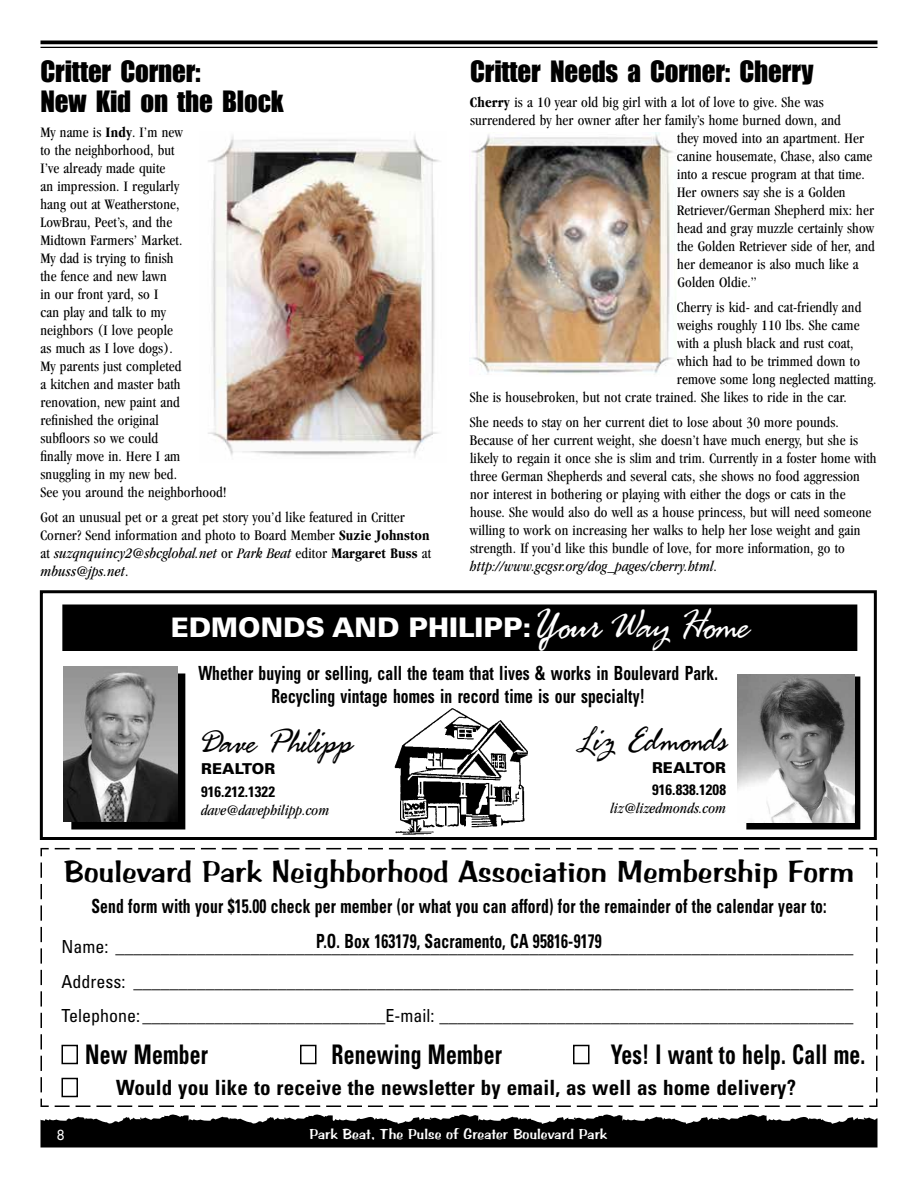
<style>
.page{position:relative;width:918px;height:1188px;background:#fff}
.page>*{position:absolute;margin:0;border:0;box-sizing:border-box;transform-origin:0 0}
.t1{font:36px "Fresh Script";letter-spacing:.005em;color:#000}
.t2{font:31.5px "Arab Bru D";letter-spacing:.01em;color:#000}
.t3{font:27px/30px "Impact";letter-spacing:-.005em;color:#000}
.t4{font:700 condensed 27px "Univers";letter-spacing:.01em;color:#000;scale:.8 1}
.t5{font:900 27px "Univers";color:#fff}
.t6{font:700 condensed 21px "Univers";letter-spacing:.01em;color:#000}
.t7{font:700 condensed 19.5px/22.5px "Univers";letter-spacing:.01em;color:#000;text-align:center;scale:.8 1}
.t8{font:condensed 18px/34.5px "Univers";color:#000}
.t9{font:condensed 15px/18px "Garamond";letter-spacing:.01em;color:#000}
.t10{font:15px "Arab Bru D";letter-spacing:.01em;color:#fff}
.t11{font:italic condensed 15px "Garamond";letter-spacing:.005em;color:#000}
.t12{font:700 condensed 15px "Univers";letter-spacing:.005em;color:#000}
.t13{font:900 15px "Univers";letter-spacing:-.015em;color:#000}
.t14{font:13.5px "Futura";color:#fff}
.s1{font-weight:700}
.s2{font-style:italic}
.s3{font-family:"Fresh Script";font-weight:400;font-size:42px}
</style>
<div class="page">
<svg style="left:40px;top:1115px;width:837px;height:32px;background:#1f1f1f"></svg>
<svg style="left:40px;top:40px;width:838px;height:4px;background:#202020"></svg>
<hr style="left:40px;top:47px;width:838px;height:1px;background:#000">
<img style="left:394px;top:708px;width:134px;height:127px">
<div style="left:747px;top:677px;width:113px;height:152px;background:linear-gradient(to right,#000,#000)"></div>
<div style="left:746px;top:676px;width:114px;height:154px;border:2px solid #000"></div>
<div style="left:72px;top:674px;width:113px;height:155px;background:#000"></div>
<div style="left:71px;top:674px;width:114px;height:156px;border:2px solid #000"></div>
<div style="left:40px;top:590px;width:837px;height:250px;border:3px solid #000"></div>
<div style="left:63px;top:605px;width:794px;height:45px;background:#000"></div>
<div style="left:62px;top:604px;width:795px;height:47px;border:2px solid #000"></div>
<img style="left:64px;top:666px;width:114px;height:156px">
<img style="left:737px;top:674px;width:117px;height:149px">
<svg style="left:40px;top:847px;width:838px;height:260px"></svg>
<div style="left:62px;top:1045px;width:16px;height:19px;border:2px solid #000"></div>
<div style="left:300px;top:1045px;width:16px;height:19px;border:2px solid #000"></div>
<div style="left:573px;top:1045px;width:17px;height:19px;border:2px solid #000"></div>
<div style="left:62px;top:1078px;width:16px;height:19px;border:2px solid #000"></div>
<img style="left:208px;top:135px;width:232px;height:322px">
<img style="left:469px;top:133px;width:204px;height:242px">
<h3 class="t3" style="left:40px;top:56px;width:245px">Critter Corner:<br>New Kid on the Block</h3>
<p class="t9" style="left:40px;top:123px;width:187px">My name is <span class="s1">Indy</span>. I’m new<br>to the neighborhood, but<br>I’ve already made quite<br>an impression. I regularly<br>hang out at Weatherstone,<br>LowBrau, Peet’s, and the<br>Midtown Farmers’ Market.<br>My dad is trying to finish<br>the fence and new lawn<br>in our front yard, so I<br>can play and talk to my<br>neighbors (I love people<br>as much as I love dogs).<br>My parents just completed<br>a kitchen and master bath renovation, new paint and refinished the original<br>subfloors so we could<br>finally move in. Here I am snuggling in my new bed.<br>See you around the neighborhood!</p>
<p class="t9" style="left:40px;top:508px;width:392px">Got an unusual pet or a great pet story you’d like featured in Critter Corner? Send information and photo to Board Member <span class="s1">Suzie Johnston </span>at <span class="s2">suzqnquincy2@sbcglobal.net</span> or <span class="s2">Park Beat</span> editor <span class="s1">Margaret Buss</span> at <span class="s2">mbuss@jps.net</span>.</p>
<h3 class="t3" style="left:470px;top:56px;width:345px">Critter Needs a Corner: Cherry</h3>
<p class="t9" style="left:470px;top:93px;width:356px"><span class="s1">Cherry</span> is a 10 year old big girl with a lot of love to give. She was</p>
<p class="t9" style="left:470px;top:111px;width:372px">surrendered by her owner after her family’s home burned down, and</p>
<p class="t9" style="left:677px;top:129px;width:188px">they moved into an apartment. Her</p>
<p class="t9" style="left:677px;top:147px;width:197px">canine housemate, Chase, also came</p>
<p class="t9" style="left:677px;top:165px;width:189px">into a rescue program at that time.</p>
<p class="t9" style="left:677px;top:183px;width:170px">Her owners say she is a Golden</p>
<p class="t9" style="left:677px;top:201px;width:199px">Retriever/German Shepherd mix: her</p>
<p class="t9" style="left:677px;top:219px;width:198px">head and gray muzzle certainly show</p>
<p class="t9" style="left:677px;top:237px;width:199px">the Golden Retriever side of her, and</p>
<p class="t9" style="left:677px;top:255px;width:183px">her demeanor is also much like a</p>
<p class="t9" style="left:672px;top:273px;width:87px">“Golden Oldie.”</p>
<p class="t9" style="left:677px;top:298px;width:186px">Cherry is kid- and cat-friendly and</p>
<p class="t9" style="left:677px;top:316px;width:184px">weighs roughly 110 lbs. She came</p>
<p class="t9" style="left:677px;top:334px;width:178px">with a plush black and rust coat,</p>
<p class="t9" style="left:677px;top:352px;width:184px">which had to be trimmed down to</p>
<p class="t9" style="left:677px;top:370px;width:201px">remove some long neglected matting.</p>
<p class="t9" style="left:470px;top:388px;width:378px">She is housebroken, but not crate trained. She likes to ride in the car.</p>
<p class="t9" style="left:470px;top:413px;width:408px">She needs to stay on her current diet to lose about 30 more pounds.<br>Because of her current weight, she doesn’t have much energy, but she is likely to regain it once she is slim and trim. Currently in a foster home with three German Shepherds and several cats, she shows no food aggression nor interest in bothering or playing with either the dogs or cats in the house. She would also do well as a house princess, but will need someone willing to work on increasing her walks to help her lose weight and gain strength. If you’d like this bundle of love, for more information, go to <span class="s2">http://www.gcgsr.org/dog_pages/cherry.html</span>.</p>
<h3 class="t5" style="left:171px;top:610px;width:578px">EDMONDS AND PHILIPP: <span class="s3">Your Way Home</span></h3>
<h3 class="t7" style="left:198px;top:662px;width:651px">Whether buying or selling, call the team that lives &amp; works in Boulevard Park.<br>Recycling vintage homes in record time is our specialty!</h3>
<h1 class="t1" style="left:201px;top:723px;width:151px">Dave Philipp</h1>
<p class="t13" style="left:201px;top:759px;width:23px">REAL</p>
<p class="t13" style="left:242px;top:759px;width:22px">TOR</p>
<p class="t12" style="left:201px;top:782px;width:75px">916.212.1322</p>
<p class="t11" style="left:201px;top:801px;width:130px">dave@davephilipp.com</p>
<h1 class="t1" style="left:576px;top:722px;width:151px">Liz Edmonds</h1>
<p class="t13" style="left:652px;top:758px;width:23px">REAL</p>
<p class="t13" style="left:693px;top:758px;width:22px">TOR</p>
<p class="t12" style="left:652px;top:780px;width:75px">916.838.1208</p>
<p class="t11" style="left:611px;top:800px;width:117px">liz@lizedmonds.com</p>
<h2 class="t2" style="left:64px;top:853px;width:792px">Boulevard Park Neighborhood Association Membership Form</h2>
<h3 class="t7" style="left:91px;top:894px;width:921px">Send form with your $15.00 check per member (or what you can afford) for the remainder of the calendar year to:</h3>
<p class="t8" style="left:62px;top:929px;width:793px">Name: __________________________________________________________________________________</p>
<h3 class="t7" style="left:316px;top:930px;width:358px">P.O. Box 163179, Sacramento, CA 95816-9179</h3>
<p class="t8" style="left:62px;top:964px;width:794px">Address: ________________________________________________________________________________<br>Telephone: ___________________________E-mail: ______________________________________________</p>
<h3 class="t4" style="left:85px;top:1038px;width:155px">New Member</h3>
<h3 class="t4" style="left:332px;top:1038px;width:215px">Renewing Member</h3>
<h3 class="t4" style="left:611px;top:1038px;width:320px">Yes! I want to help. Call me.</h3>
<h3 class="t6" style="left:116px;top:1075px;width:682px">Would you like to receive the newsletter by email, as well as home delivery?</h3>
<p class="t14" style="left:57px;top:1127px;width:9px">8</p>
<p class="t10" style="left:309px;top:1126px;width:300px">Park Beat, The Pulse of Greater Boulevard Park</p>
</div>
